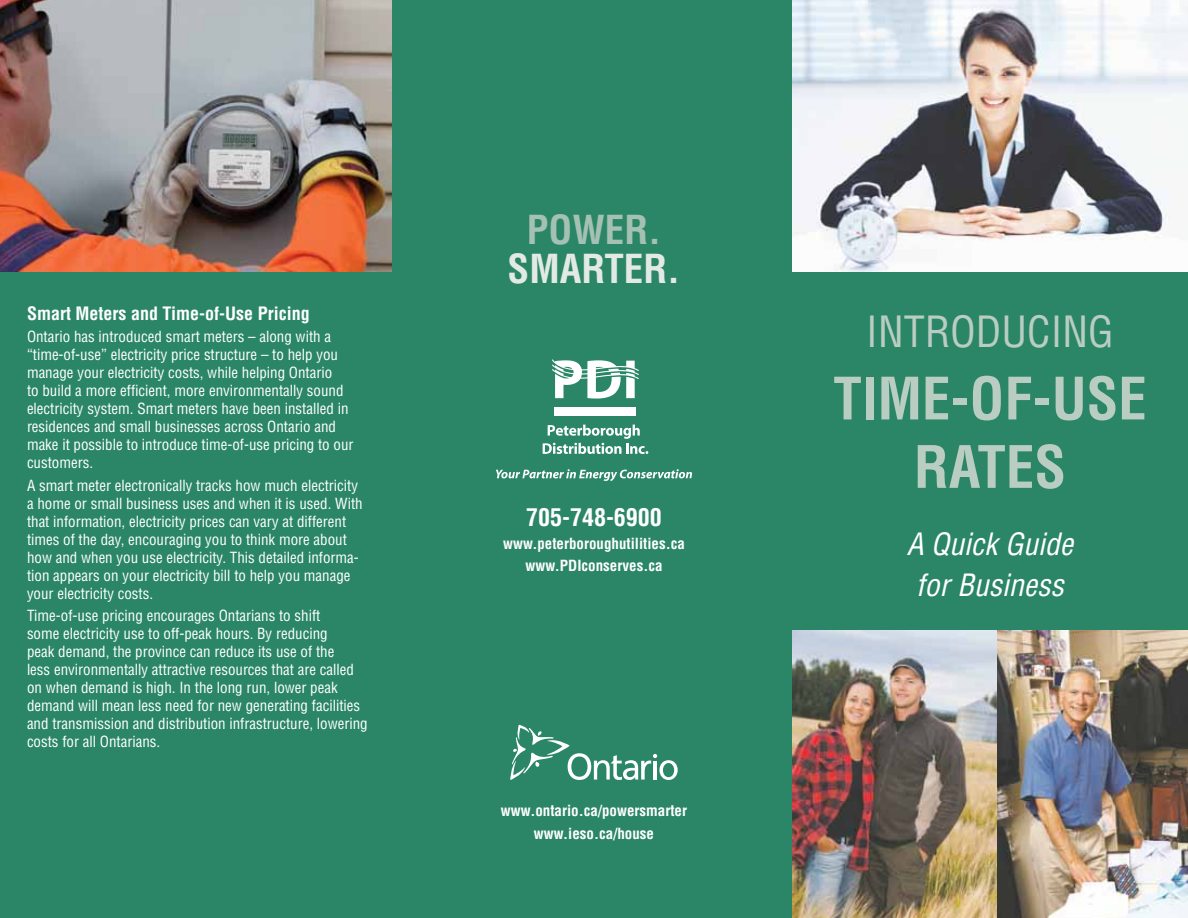
<style>
.page{position:relative;width:1188px;height:918px;background:#2a8667}
.page>*{position:absolute;margin:0;border:0;box-sizing:border-box;transform-origin:0 0}
.t1{font:700 condensed 57px/68.4px "Helvetica";color:#b9cdc2;text-align:center}
.t2{font:condensed 42px "Helvetica";color:#b9cdc2}
.t3{font:700 condensed 39px "Helvetica";color:#e3eae5}
.t4{font:700 condensed 39px "Helvetica";color:#a5c1b3}
.t5{font:italic condensed 30px/40.5px "Helvetica";color:#fff;text-align:center}
.t6{font:700 condensed 24px "Helvetica";color:#fff}
.t7{font:700 condensed 18px "Helvetica";color:#fff}
.t8{font:condensed 15px/18px "Helvetica";color:#fff}
.t9{font:700 condensed 15px/22.5px "Helvetica";color:#fff;text-align:center}
</style>
<div class="page">
<img style="left:792px;top:0;width:396px;height:272px">
<svg style="left:510px;top:725px;width:168px;height:55px"></svg>
<div style="left:554px;top:407px;width:82px;height:8px;background:#fff"></div>
<svg style="left:552px;top:359px;width:87px;height:40px"></svg>
<svg style="left:496px;top:469px;width:196px;height:12px"></svg>
<svg style="left:543px;top:425px;width:105px;height:29px"></svg>
<img style="left:0;top:0;width:392px;height:272px">
<img style="left:792px;top:630px;width:396px;height:288px">
<p class="t7" style="left:27px;top:302px;width:284px">Smart Meters and Time-of-Use Pricing</p>
<p class="t8" style="left:27px;top:328px;width:328px">Ontario has introduced smart meters – along with a “time-of-use” electricity price structure – to help you manage your electricity costs, while helping Ontario<br>to build a more efficient, more environmentally sound electricity system. Smart meters have been installed in residences and small businesses across Ontario and make it possible to introduce time-of-use pricing to our customers.</p>
<p class="t8" style="left:27px;top:476px;width:337px">A smart meter electronically tracks how much electricity a home or small business uses and when it is used. With that information, electricity prices can vary at different times of the day, encouraging you to think more about how and when you use electricity. This detailed informa&shy;tion appears on your electricity bill to help you manage your electricity costs.</p>
<p class="t8" style="left:27px;top:607px;width:342px">Time-of-use pricing encourages Ontarians to shift<br>some electricity use to off-peak hours. By reducing<br>peak demand, the province can reduce its use of the<br>less environmentally attractive resources that are called on when demand is high. In the long run, lower peak demand will mean less need for new generating facilities and transmission and distribution infrastructure, lowering costs for all Ontarians.</p>
<h3 class="t4" style="left:527px;top:206px;width:136px">POWER.</h3>
<h3 class="t3" style="left:508px;top:245px;width:174px">SMARTER.</h3>
<h3 class="t6" style="left:526px;top:503px;width:137px">705-748-6900</h3>
<p class="t9" style="left:503px;top:532px;width:183px">www.peterboroughutilities.ca www.PDIconserves.ca</p>
<p class="t9" style="left:501px;top:799px;width:188px">www.ontario.ca/powersmarter www.ieso.ca/house</p>
<h2 class="t2" style="left:866px;top:305px;width:249px">INTRODUCING</h2>
<h1 class="t1" style="left:833px;top:364px;width:315px">TIME-OF-USE<br>RATES</h1>
<h3 class="t5" style="left:907px;top:524px;width:168px">A Quick Guide for Business</h3>
</div>
